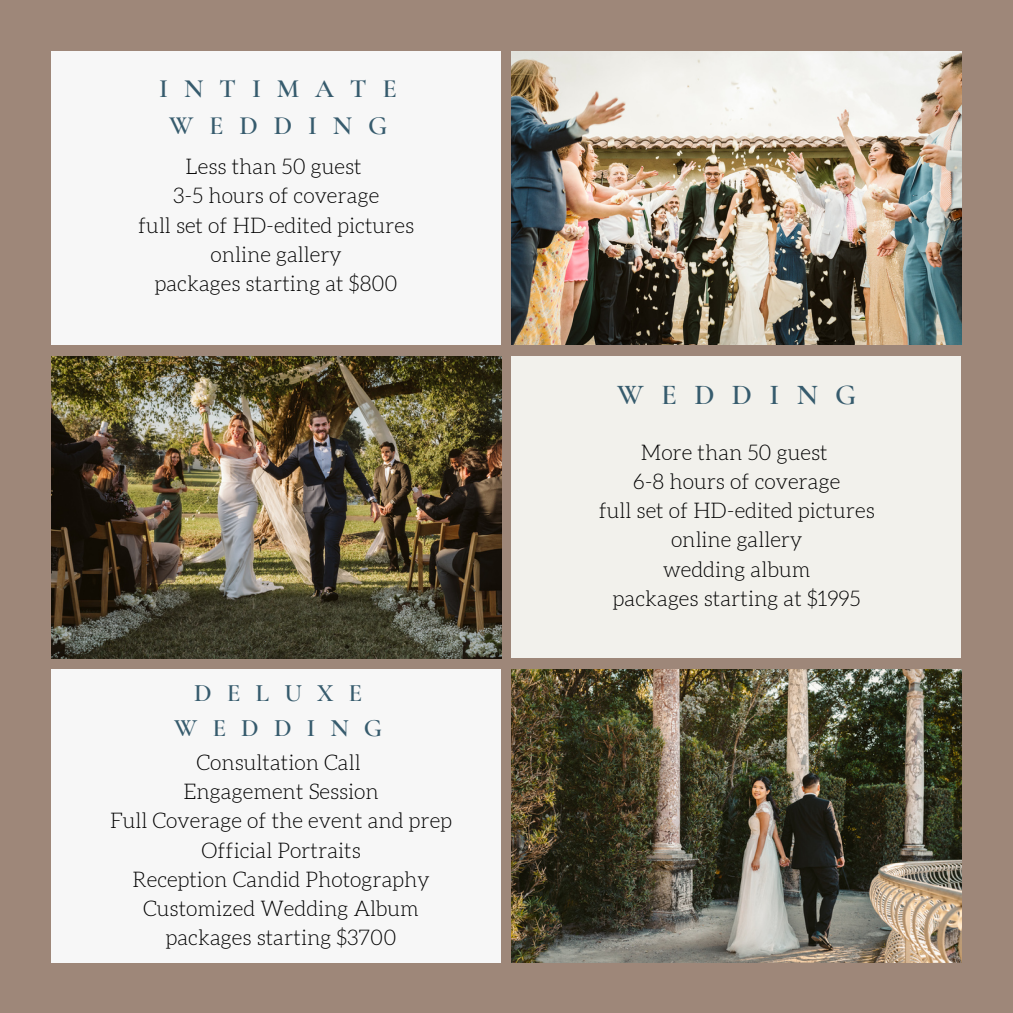
<style>
.page{position:relative;width:1013px;height:1013px;background:#fff}
.page>*{position:absolute;margin:0;border:0;box-sizing:border-box;transform-origin:0 0}
.t1{font:600 28.88px "Cormorant Garamond";letter-spacing:.6em;color:#365b6d}
.t2{font:600 26.38px/36.5px "Cormorant Garamond";letter-spacing:.6em;color:#365b6d;text-align:center}
.t3{font:600 25.12px/34.8px "Cormorant Garamond";letter-spacing:.6em;color:#365b6d;text-align:center}
.t4{font:300 21.25px/29px "Aleo";color:#000;text-align:center}
</style>
<div class="page">
<div style="left:0;top:0;width:1012px;height:1012px;background:#9e8779"></div>
<div style="left:51px;top:51px;width:449px;height:293px;background:#f7f7f7"></div>
<div style="left:51px;top:670px;width:449px;height:292px;background:#f7f7f7"></div>
<div style="left:511px;top:356px;width:450px;height:301px;background:#f2f1ec"></div>
<img style="left:511px;top:51px;width:450px;height:294px">
<img style="left:51px;top:356px;width:450px;height:302px">
<img style="left:511px;top:670px;width:450px;height:292px">
<p class="t2" style="left:159px;top:70px;width:239px">INTIMATE<br>WEDDING</p>
<p class="t4" style="left:138px;top:153px;width:277px">Less than 50 guest<br>3-5 hours of coverage<br>full set of HD-edited pictures online gallery<br>packages starting at $800</p>
<p class="t3" style="left:174px;top:675px;width:209px">DELUXE<br>WEDDING</p>
<p class="t4" style="left:110px;top:749px;width:343px">Consultation Call<br>Engagement Session<br>Full Coverage of the event and prep<br>Official Portraits<br>Reception Candid Photography<br>Customized Wedding Album packages starting $3700</p>
<h1 class="t1" style="left:617px;top:377px;width:240px">WEDDING</h1>
<p class="t4" style="left:598px;top:439px;width:277px">More than 50 guest<br>6-8 hours of coverage<br>full set of HD-edited pictures online gallery<br>wedding album<br>packages starting at $1995</p>
</div>
